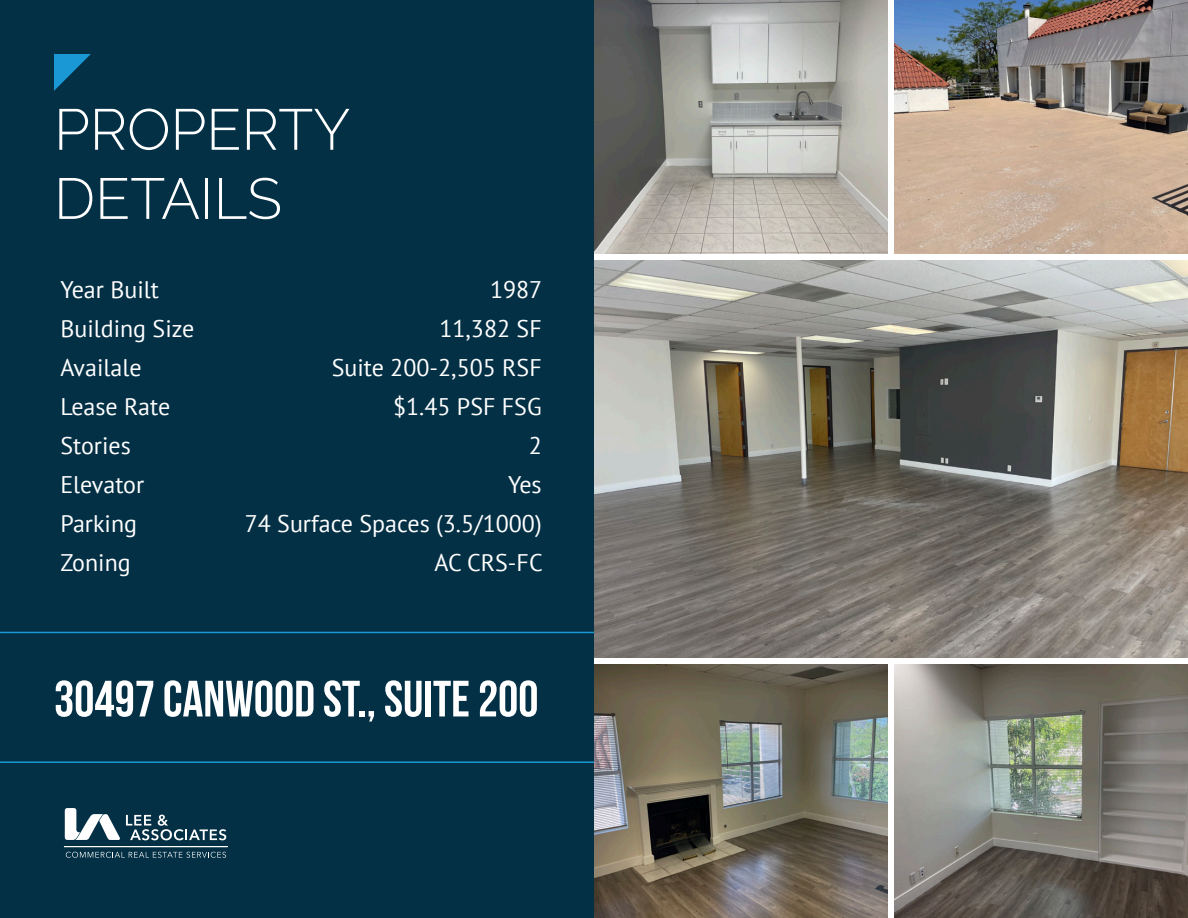
<style>
.page{position:relative;width:1188px;height:918px;background:#fff}
.page>*{position:absolute;margin:0;border:0;box-sizing:border-box;transform-origin:0 0}
.t1{font:300 57.6px "Raleway";color:#fff}
.t2{font:700 51px "Bebas Neue";color:#fff}
.t3{font:24px "PT Sans";color:#fff}
</style>
<div class="page">
<div style="left:0;top:0;width:594px;height:918px;background:#033045"></div>
<svg style="left:126px;top:815px;width:100px;height:25px"></svg>
<svg style="left:65px;top:808px;width:55px;height:32px"></svg>
<svg style="left:66px;top:852px;width:160px;height:6px"></svg>
<hr style="left:64px;top:847px;width:164px;height:1px;background:#fff">
<img style="left:594px;top:261px;width:594px;height:396px">
<img style="left:594px;top:0;width:294px;height:254px">
<img style="left:894px;top:664px;width:294px;height:254px">
<img style="left:894px;top:0;width:294px;height:254px">
<img style="left:594px;top:664px;width:294px;height:254px">
<hr style="left:0;top:632px;width:594px;height:1px;background:#1a98d6">
<hr style="left:0;top:761px;width:594px;height:2px;background:#1a98d6">
<svg style="left:54px;top:54px;width:37px;height:37px"></svg>
<p class="t1" style="left:54px;top:96px;width:298px">PROPERTY</p>
<p class="t1" style="left:54px;top:165px;width:230px">DETAILS</p>
<p class="t3" style="left:60px;top:274px;width:100px">Year Built</p>
<p class="t3" style="left:490px;top:274px;width:54px">1987</p>
<p class="t3" style="left:60px;top:313px;width:135px">Building Size</p>
<p class="t3" style="left:439px;top:313px;width:104px">11,382 SF</p>
<p class="t3" style="left:60px;top:352px;width:83px">Availale</p>
<p class="t3" style="left:332px;top:352px;width:212px">Suite 200-2,505 RSF</p>
<p class="t3" style="left:60px;top:391px;width:111px">Lease Rate</p>
<p class="t3" style="left:393px;top:391px;width:150px">$1.45 PSF FSG</p>
<p class="t3" style="left:60px;top:430px;width:72px">Stories</p>
<p class="t3" style="left:529px;top:430px;width:15px">2</p>
<p class="t3" style="left:60px;top:469px;width:85px">Elevator</p>
<p class="t3" style="left:508px;top:469px;width:35px">Yes</p>
<p class="t3" style="left:60px;top:508px;width:78px">Parking</p>
<p class="t3" style="left:245px;top:508px;width:299px">74 Surface Spaces (3.5/1000)</p>
<p class="t3" style="left:60px;top:547px;width:72px">Zoning</p>
<p class="t3" style="left:435px;top:547px;width:110px">AC CRS-FC</p>
<p class="t2" style="left:54px;top:671px;width:486px">30497 CANWOOD ST., SUITE 200</p>
</div>
